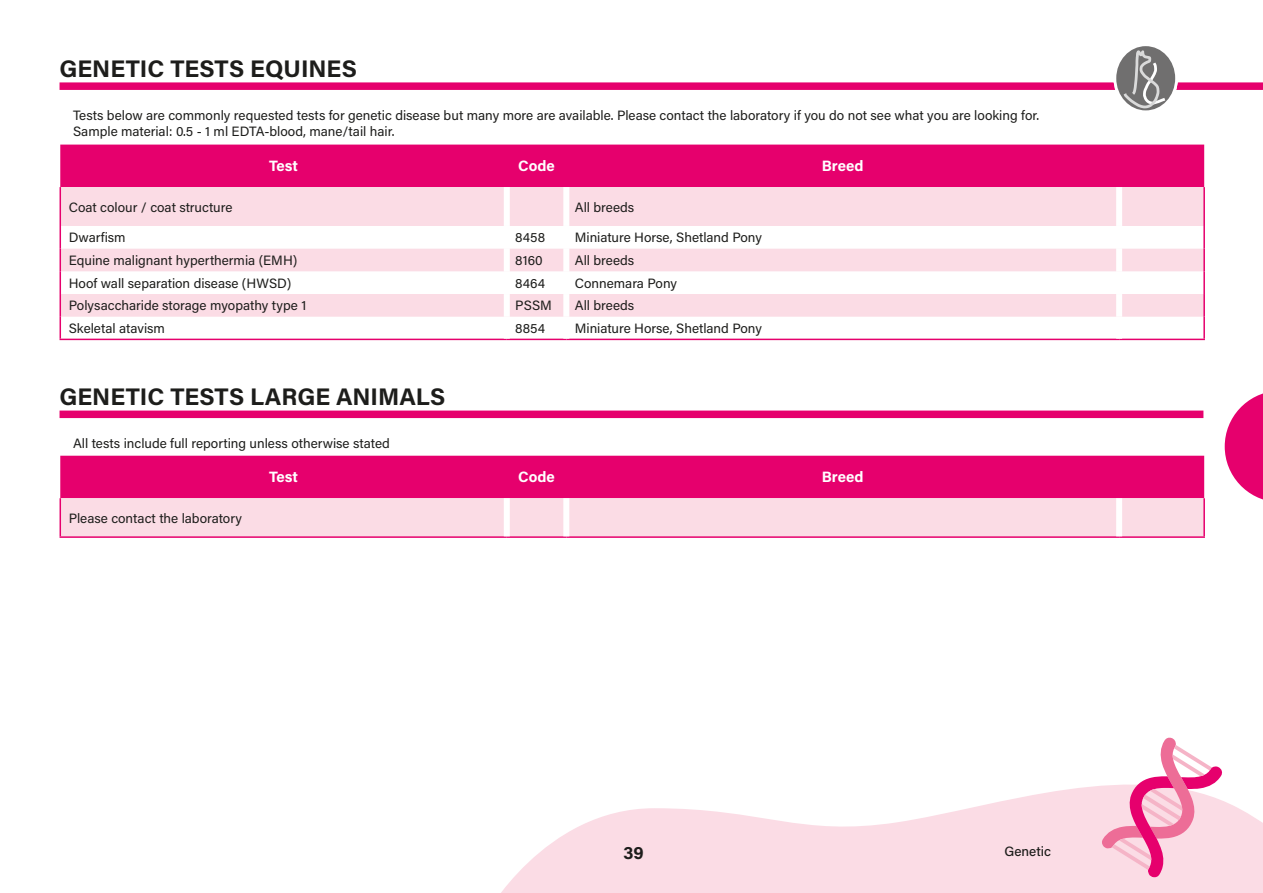
<style>
.page{position:relative;width:1263px;height:893px;background:#fff}
.page>*{position:absolute;margin:0;border:0;box-sizing:border-box;transform-origin:0 0}
.t1{font:700 24px "Acumin Pro";color:#1d1d1b}
.t2{font:700 18px "Acumin Pro";color:#1d1d1b}
.t3{font:700 15px "Acumin Pro";color:#fff}
.t4{font:13.5px/16.2px "Acumin Pro";color:#1d1d1b}
.t5{font:500 13.5px "Acumin Pro";color:#1d1d1b}
</style>
<div class="page">
<svg style="left:1225px;top:393px;width:38px;height:107px"></svg>
<svg style="left:501px;top:786px;width:762px;height:107px;fill:#fbdce5"></svg>
<div style="left:60px;top:145px;width:1144px;height:42px;background:#e6006d"></div>
<svg style="left:61px;top:187px;width:1142px;height:130px;fill:#fbdce5"></svg>
<hr style="left:60px;top:187px;width:1px;height:39px;background:#e6006d">
<hr style="left:1203px;top:187px;width:2px;height:39px;background:#e6006d">
<hr style="left:1203px;top:226px;width:2px;height:23px;background:#e6006d">
<hr style="left:1203px;top:249px;width:2px;height:22px;background:#e6006d">
<hr style="left:1203px;top:271px;width:2px;height:23px;background:#e6006d">
<hr style="left:1203px;top:294px;width:2px;height:23px;background:#e6006d">
<svg style="left:60px;top:226px;width:1px;height:113px"></svg>
<hr style="left:1203px;top:317px;width:2px;height:22px;background:#e6006d">
<hr style="left:60px;top:339px;width:447px;height:1px;background:#e6006d">
<hr style="left:507px;top:339px;width:59px;height:1px;background:#e6006d">
<hr style="left:566px;top:339px;width:553px;height:1px;background:#e6006d">
<hr style="left:1119px;top:339px;width:86px;height:1px;background:#e6006d">
<div style="left:504px;top:187px;width:6px;height:39px;background:#fff"></div>
<div style="left:563px;top:187px;width:6px;height:39px;background:#fff"></div>
<div style="left:1116px;top:187px;width:6px;height:39px;background:#fff"></div>
<div style="left:1116px;top:249px;width:6px;height:22px;background:#fff"></div>
<div style="left:504px;top:226px;width:6px;height:23px;background:#fff"></div>
<div style="left:563px;top:226px;width:6px;height:23px;background:#fff"></div>
<div style="left:1116px;top:226px;width:6px;height:23px;background:#fff"></div>
<div style="left:504px;top:249px;width:6px;height:22px;background:#fff"></div>
<div style="left:563px;top:249px;width:6px;height:22px;background:#fff"></div>
<div style="left:504px;top:271px;width:6px;height:23px;background:#fff"></div>
<div style="left:563px;top:271px;width:6px;height:23px;background:#fff"></div>
<div style="left:1116px;top:271px;width:6px;height:23px;background:#fff"></div>
<div style="left:504px;top:294px;width:6px;height:23px;background:#fff"></div>
<div style="left:563px;top:294px;width:6px;height:23px;background:#fff"></div>
<div style="left:1116px;top:294px;width:6px;height:23px;background:#fff"></div>
<div style="left:60px;top:456px;width:1144px;height:42px;background:#e6006d"></div>
<div style="left:61px;top:498px;width:1142px;height:38px;background:#fbdce5"></div>
<hr style="left:60px;top:498px;width:1px;height:38px;background:#e6006d">
<hr style="left:1203px;top:498px;width:2px;height:38px;background:#e6006d">
<hr style="left:60px;top:536px;width:447px;height:2px;background:#e6006d">
<hr style="left:507px;top:536px;width:59px;height:2px;background:#e6006d">
<hr style="left:566px;top:536px;width:553px;height:2px;background:#e6006d">
<hr style="left:1119px;top:536px;width:86px;height:2px;background:#e6006d">
<div style="left:504px;top:498px;width:6px;height:38px;background:#fff"></div>
<div style="left:563px;top:498px;width:6px;height:38px;background:#fff"></div>
<div style="left:1116px;top:498px;width:6px;height:38px;background:#fff"></div>
<div style="left:60px;top:82px;width:1203px;height:8px;background:#e6006d"></div>
<div style="left:60px;top:411px;width:1143px;height:7px;background:#e6006d"></div>
<svg style="left:1101px;top:737px;width:122px;height:141px"></svg>
<div style="left:1113px;top:43px;width:65px;height:70px;background:#fff;border-radius:50%"></div>
<div style="left:1116px;top:46px;width:59px;height:64px;background:#706f6f;border-radius:50%"></div>
<svg style="left:1124px;top:50px;width:41px;height:58px"></svg>
<h1 class="t1" style="left:60px;top:52px;width:299px">GENETIC TESTS EQUINES</h1>
<p class="t4" style="left:73px;top:107px;width:967px">Tests below are commonly requested tests for genetic disease but many more are available. Please contact the laboratory if you do not see what you are looking for.<br>Sample material: 0.5 - 1 ml EDTA-blood, mane/tail hair.</p>
<p class="t3" style="left:269px;top:156px;width:30px">Test</p>
<p class="t3" style="left:518px;top:156px;width:38px">Code</p>
<p class="t3" style="left:822px;top:156px;width:43px">Breed</p>
<p class="t4" style="left:69px;top:198px;width:165px">Coat colour / coat structure</p>
<p class="t4" style="left:575px;top:198px;width:61px">All breeds</p>
<p class="t4" style="left:69px;top:229px;width:58px">Dwarfism</p>
<p class="t4" style="left:515px;top:229px;width:31px">8458</p>
<p class="t4" style="left:575px;top:229px;width:189px">Miniature Horse, Shetland Pony</p>
<p class="t4" style="left:69px;top:252px;width:230px">Equine malignant hyperthermia (EMH)</p>
<p class="t4" style="left:515px;top:252px;width:29px">8160</p>
<p class="t4" style="left:575px;top:252px;width:61px">All breeds</p>
<p class="t4" style="left:69px;top:274px;width:224px">Hoof wall separation disease (HWSD)</p>
<p class="t4" style="left:515px;top:274px;width:31px">8464</p>
<p class="t4" style="left:575px;top:274px;width:104px">Connemara Pony</p>
<p class="t4" style="left:69px;top:297px;width:239px">Polysaccharide storage myopathy type 1</p>
<p class="t4" style="left:515px;top:297px;width:38px">PSSM</p>
<p class="t4" style="left:575px;top:297px;width:61px">All breeds</p>
<p class="t4" style="left:69px;top:320px;width:98px">Skeletal atavism</p>
<p class="t4" style="left:515px;top:320px;width:31px">8854</p>
<p class="t4" style="left:575px;top:320px;width:189px">Miniature Horse, Shetland Pony</p>
<h1 class="t1" style="left:60px;top:380px;width:387px">GENETIC TESTS LARGE ANIMALS</h1>
<p class="t4" style="left:73px;top:435px;width:318px">All tests include full reporting unless otherwise stated</p>
<p class="t3" style="left:269px;top:467px;width:30px">Test</p>
<p class="t3" style="left:518px;top:467px;width:38px">Code</p>
<p class="t3" style="left:822px;top:467px;width:43px">Breed</p>
<p class="t4" style="left:69px;top:509px;width:175px">Please contact the laboratory</p>
<h2 class="t2" style="left:623px;top:840px;width:22px">39</h2>
<p class="t5" style="left:1004px;top:842px;width:48px">Genetic</p>
</div>
